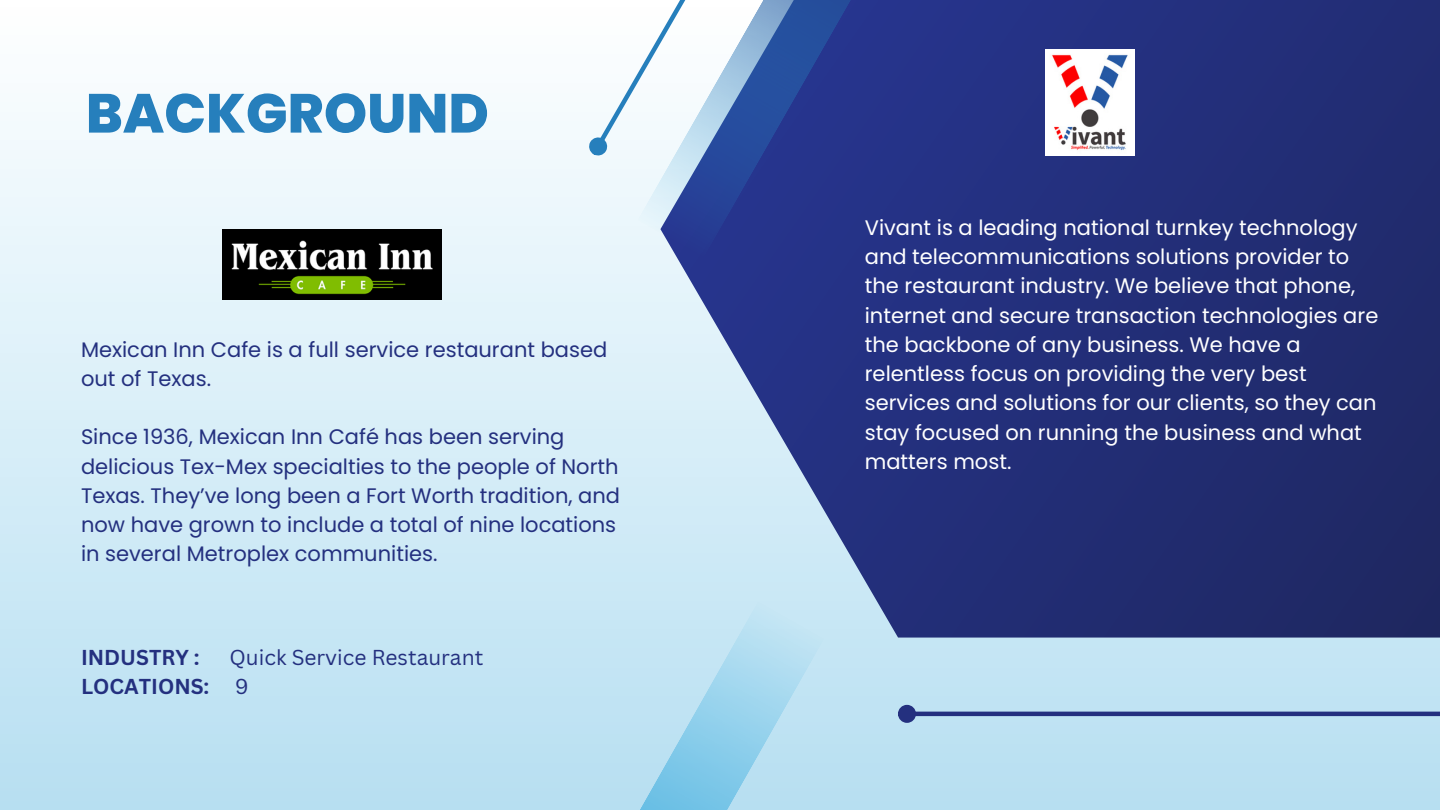
<style>
.page{position:relative;width:1440px;height:810px;background:#fff}
.page>*{position:absolute;margin:0;border:0;box-sizing:border-box;transform-origin:0 0}
.t1{font:800 55px "Poppins";color:#267fbc}
.t2{font:21px/29.2px "Poppins";color:#fff}
.t3{font:21px/29.2px "Poppins";color:#24307f}
.t4{font:21px "Canva Sans";color:#24307f}
.t5{font:700 21px "Canva Sans";color:#24307f}
.s1{font-weight:400}
</style>
<div class="page">
<div style="left:0;top:0;width:1440px;height:810px;background:linear-gradient(to bottom,#fff,#b7dff1)"></div>
<svg style="left:660px;top:0;width:780px;height:638px;background:#344183"></svg>
<svg style="left:542px;top:601px;width:283px;height:209px;background:#b5def1"></svg>
<svg style="left:637px;top:146px;width:283px;height:112px;background:#42539d"></svg>
<hr style="left:915px;top:712px;width:525px;height:4px;background:#24307f">
<div style="left:900px;top:707px;width:14px;height:14px;background:#24307f;border-radius:50%"></div>
<div style="left:898px;top:705px;width:18px;height:18px;border:4px solid #24307f;border-radius:50%"></div>
<svg style="left:596px;top:0;width:386px;height:146px"></svg>
<svg style="left:583px;top:131px;width:31px;height:31px"></svg>
<img style="left:1046px;top:49px;width:89px;height:106px">
<img style="left:222px;top:229px;width:220px;height:71px">
<p class="t1" style="left:86px;top:75px;width:404px">BACKGROUND</p>
<h1 class="t3" style="left:81px;top:335px;width:528px">Mexican Inn Cafe is a full service restaurant based out of Texas.</h1>
<p class="t3" style="left:81px;top:422px;width:541px">Since 1936, Mexican Inn Café has been serving delicious Tex-Mex specialties to the people of North Texas. They’ve long been a Fort Worth tradition, and now have grown to include a total of nine locations in several Metroplex communities.</p>
<p class="t5" style="left:81px;top:643px;width:120px">INDUSTRY :</p>
<p class="t4" style="left:229px;top:643px;width:255px">Quick Service Restaurant</p>
<p class="t5" style="left:81px;top:672px;width:169px">LOCATIONS: <span class="s1">9</span></p>
<p class="t2" style="left:865px;top:213px;width:515px">Vivant is a leading national turnkey technology and telecommunications solutions provider to the restaurant industry. We believe that phone, internet and secure transaction technologies are the backbone of any business. We have a relentless focus on providing the very best services and solutions for our clients, so they can stay focused on running the business and what matters most.</p>
</div>
